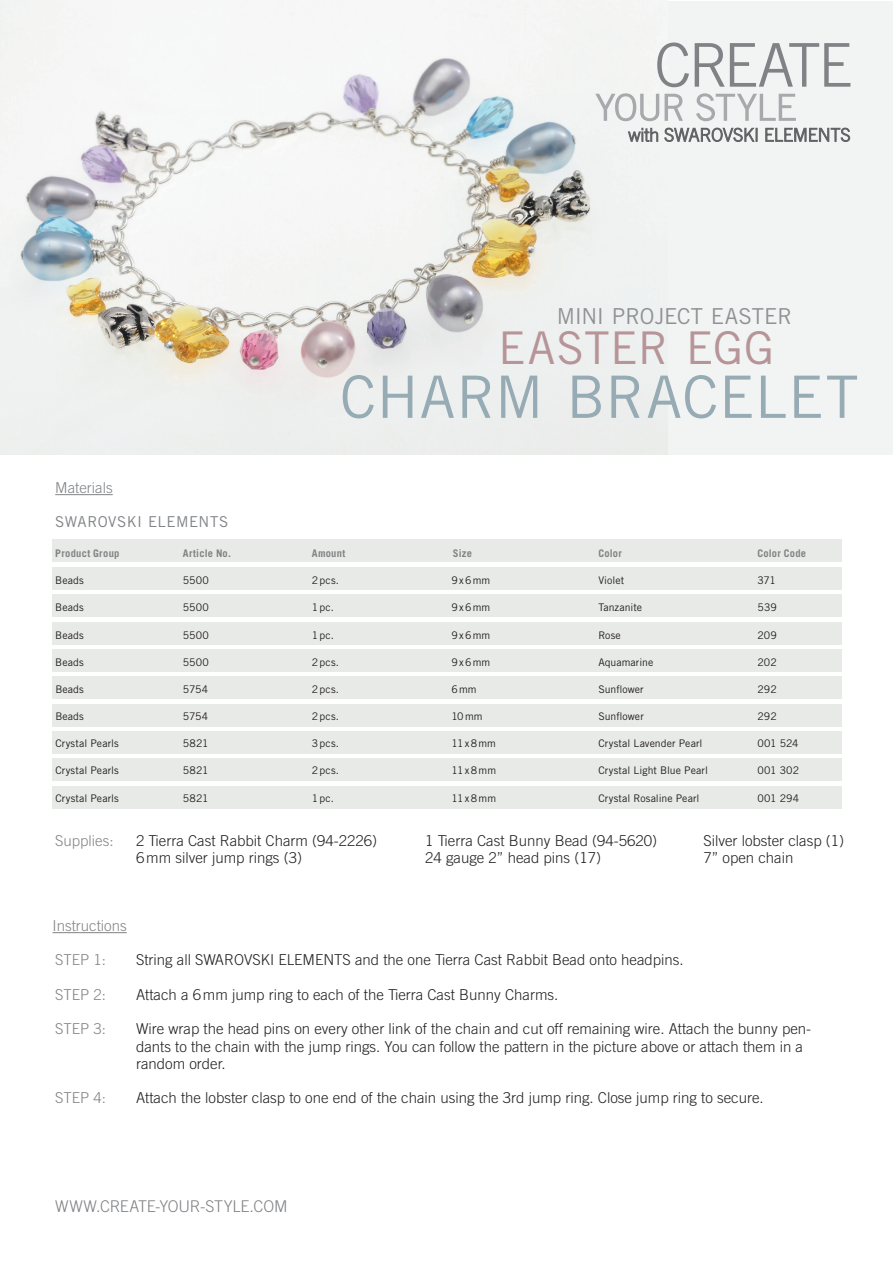
<style>
.page{position:relative;width:893px;height:1263px;background:#fff}
.page>*{position:absolute;margin:0;border:0;box-sizing:border-box;transform-origin:0 0}
.t1{font:58.5px "Trade Gothic";color:#96abb4}
.t2{font:45.15px "Trade Gothic";color:#b69498}
.t3{font:22.05px "Trade Gothic";letter-spacing:-.01em;color:#8f9194}
.t4{font:300 16.2px "Trade Gothic";letter-spacing:-.01em;color:#808285}
.t5{font:300 15px/17.2px "Trade Gothic";color:#231f20}
.t6{font:300 15px "Trade Gothic";color:#808285}
.t7{font:15px "Trade Gothic";letter-spacing:.03em;color:#808285}
.t8{font:10.5px "Trade Gothic";letter-spacing:.01em;color:#231f20}
.t9{font:700 10.5px "Trade Gothic";letter-spacing:.025em;color:#808285}
</style>
<div class="page">
<div style="left:1px;top:1px;width:891px;height:453px;background:#f1f4f3"></div>
<img style="left:20px;top:58px;width:570px;height:395px">
<hr style="left:53px;top:932px;width:74px;height:1px;background:#808285">
<svg style="left:657px;top:43px;width:32px;height:44px"></svg>
<svg style="left:695px;top:43px;width:155px;height:44px"></svg>
<svg style="left:595px;top:93px;width:255px;height:49px"></svg>
<div style="left:53px;top:622px;width:789px;height:22px;background:#e8eae8"></div>
<div style="left:53px;top:731px;width:789px;height:23px;background:#e8eae8"></div>
<div style="left:53px;top:649px;width:789px;height:23px;background:#e8eae8"></div>
<div style="left:53px;top:758px;width:789px;height:23px;background:#e8eae8"></div>
<div style="left:53px;top:539px;width:789px;height:23px;background:#e8eae8"></div>
<div style="left:53px;top:567px;width:789px;height:23px;background:#e8eae8"></div>
<div style="left:53px;top:676px;width:789px;height:23px;background:#e8eae8"></div>
<div style="left:53px;top:594px;width:789px;height:23px;background:#e8eae8"></div>
<div style="left:53px;top:785px;width:789px;height:23px;background:#e8eae8"></div>
<div style="left:53px;top:704px;width:789px;height:23px;background:#e8eae8"></div>
<hr style="left:55px;top:494px;width:58px;height:1px;background:#808285">
<h3 class="t3" style="left:557px;top:302px;width:183px">MINI PROJECT Easter</h3>
<p class="t6" style="left:55px;top:479px;width:59px">Materials</p>
<h2 class="t2" style="left:498px;top:320px;width:58px">Easter</h2>
<h2 class="t2" style="left:686px;top:320px;width:90px">Egg</h2>
<h1 class="t1" style="left:340px;top:362px;width:120px">Charm</h1>
<h1 class="t1" style="left:566px;top:362px;width:76px">Bracelet</h1>
<p class="t7" style="left:55px;top:512px;width:33px">Swaro</p>
<p class="t7" style="left:108px;top:512px;width:61px">vski Elements</p>
<p class="t9" style="left:55px;top:547px;width:66px">Product Group</p>
<p class="t9" style="left:183px;top:547px;width:50px">Article No.</p>
<p class="t9" style="left:312px;top:547px;width:35px">Amount</p>
<p class="t9" style="left:453px;top:547px;width:21px">Size</p>
<p class="t9" style="left:598px;top:547px;width:25px">Color</p>
<p class="t9" style="left:757px;top:547px;width:50px">Color Code</p>
<p class="t8" style="left:55px;top:574px;width:30px">Beads</p>
<p class="t8" style="left:183px;top:574px;width:28px">5500</p>
<p class="t8" style="left:312px;top:574px;width:29px">2pcs.</p>
<p class="t8" style="left:451px;top:574px;width:40px">9x6mm</p>
<p class="t8" style="left:598px;top:574px;width:27px">Violet</p>
<p class="t8" style="left:757px;top:574px;width:20px">371</p>
<p class="t8" style="left:55px;top:601px;width:30px">Beads</p>
<p class="t8" style="left:183px;top:601px;width:28px">5500</p>
<p class="t8" style="left:312px;top:601px;width:24px">1pc.</p>
<p class="t8" style="left:451px;top:601px;width:40px">9x6mm</p>
<p class="t8" style="left:598px;top:601px;width:45px">Tanzanite</p>
<p class="t8" style="left:757px;top:601px;width:21px">539</p>
<p class="t8" style="left:55px;top:628px;width:30px">Beads</p>
<p class="t8" style="left:183px;top:628px;width:28px">5500</p>
<p class="t8" style="left:312px;top:628px;width:24px">1pc.</p>
<p class="t8" style="left:451px;top:628px;width:40px">9x6mm</p>
<p class="t8" style="left:598px;top:628px;width:24px">Rose</p>
<p class="t8" style="left:757px;top:628px;width:21px">209</p>
<p class="t8" style="left:55px;top:656px;width:30px">Beads</p>
<p class="t8" style="left:183px;top:656px;width:28px">5500</p>
<p class="t8" style="left:312px;top:656px;width:29px">2pcs.</p>
<p class="t8" style="left:451px;top:656px;width:40px">9x6mm</p>
<p class="t8" style="left:598px;top:656px;width:56px">Aquamarine</p>
<p class="t8" style="left:757px;top:656px;width:21px">202</p>
<p class="t8" style="left:55px;top:683px;width:30px">Beads</p>
<p class="t8" style="left:183px;top:683px;width:27px">5754</p>
<p class="t8" style="left:312px;top:683px;width:29px">2pcs.</p>
<p class="t8" style="left:451px;top:683px;width:27px">6mm</p>
<p class="t8" style="left:598px;top:683px;width:47px">Sunflower</p>
<p class="t8" style="left:757px;top:683px;width:21px">292</p>
<p class="t8" style="left:55px;top:710px;width:30px">Beads</p>
<p class="t8" style="left:183px;top:710px;width:27px">5754</p>
<p class="t8" style="left:312px;top:710px;width:29px">2pcs.</p>
<p class="t8" style="left:451px;top:710px;width:33px">10mm</p>
<p class="t8" style="left:598px;top:710px;width:47px">Sunflower</p>
<p class="t8" style="left:757px;top:710px;width:21px">292</p>
<p class="t8" style="left:55px;top:737px;width:65px">Crystal Pearls</p>
<p class="t8" style="left:183px;top:737px;width:27px">5821</p>
<p class="t8" style="left:312px;top:737px;width:29px">3pcs.</p>
<p class="t8" style="left:451px;top:737px;width:46px">11x8mm</p>
<p class="t8" style="left:598px;top:737px;width:106px">Crystal Lavender Pearl</p>
<p class="t8" style="left:757px;top:737px;width:43px">001 524</p>
<p class="t8" style="left:55px;top:764px;width:65px">Crystal Pearls</p>
<p class="t8" style="left:183px;top:764px;width:27px">5821</p>
<p class="t8" style="left:312px;top:764px;width:29px">2pcs.</p>
<p class="t8" style="left:451px;top:764px;width:46px">11x8mm</p>
<p class="t8" style="left:598px;top:764px;width:111px">Crystal Light Blue Pearl</p>
<p class="t8" style="left:757px;top:764px;width:43px">001 302</p>
<p class="t8" style="left:55px;top:791px;width:65px">Crystal Pearls</p>
<p class="t8" style="left:183px;top:791px;width:27px">5821</p>
<p class="t8" style="left:312px;top:791px;width:24px">1pc.</p>
<p class="t8" style="left:451px;top:791px;width:46px">11x8mm</p>
<p class="t8" style="left:598px;top:791px;width:103px">Crystal Rosaline Pearl</p>
<p class="t8" style="left:757px;top:791px;width:43px">001 294</p>
<p class="t6" style="left:55px;top:831px;width:60px">Supplies:</p>
<p class="t5" style="left:136px;top:831px;width:243px">2 Tierra Cast Rabbit Charm (94-2226)</p>
<p class="t5" style="left:425px;top:831px;width:234px">1 Tierra Cast Bunny Bead (94-5620)</p>
<p class="t5" style="left:703px;top:831px;width:142px">Silver lobster clasp (1)</p>
<p class="t5" style="left:136px;top:849px;width:168px">6mm silver jump rings (3)</p>
<p class="t5" style="left:425px;top:849px;width:177px">24 gauge 2” head pins (17)</p>
<p class="t5" style="left:703px;top:849px;width:92px">7” open chain</p>
<p class="t6" style="left:53px;top:917px;width:76px">Instructions</p>
<p class="t6" style="left:55px;top:951px;width:52px">STEP 1:</p>
<p class="t5" style="left:136px;top:951px;width:549px">String all SWAROVSKI ELEMENTS and the one Tierra Cast Rabbit Bead onto headpins.</p>
<p class="t6" style="left:55px;top:985px;width:52px">STEP 2:</p>
<p class="t5" style="left:136px;top:986px;width:424px">Attach a 6mm jump ring to each of the Tierra Cast Bunny Charms.</p>
<p class="t6" style="left:55px;top:1020px;width:52px">STEP 3:</p>
<p class="t5" style="left:136px;top:1020px;width:677px">Wire wrap the head pins on every other link of the chain and cut off remaining wire. Attach the bunny pen&shy;dants to the chain with the jump rings. You can follow the pattern in the picture above or attach them in a random order.</p>
<p class="t6" style="left:55px;top:1089px;width:52px">STEP 4:</p>
<p class="t5" style="left:136px;top:1089px;width:629px">Attach the lobster clasp to one end of the chain using the 3rd jump ring. Close jump ring to secure.</p>
<p class="t4" style="left:55px;top:1196px;width:234px">WWW.CREATE-YOUR-STYLE.COM</p>
</div>
